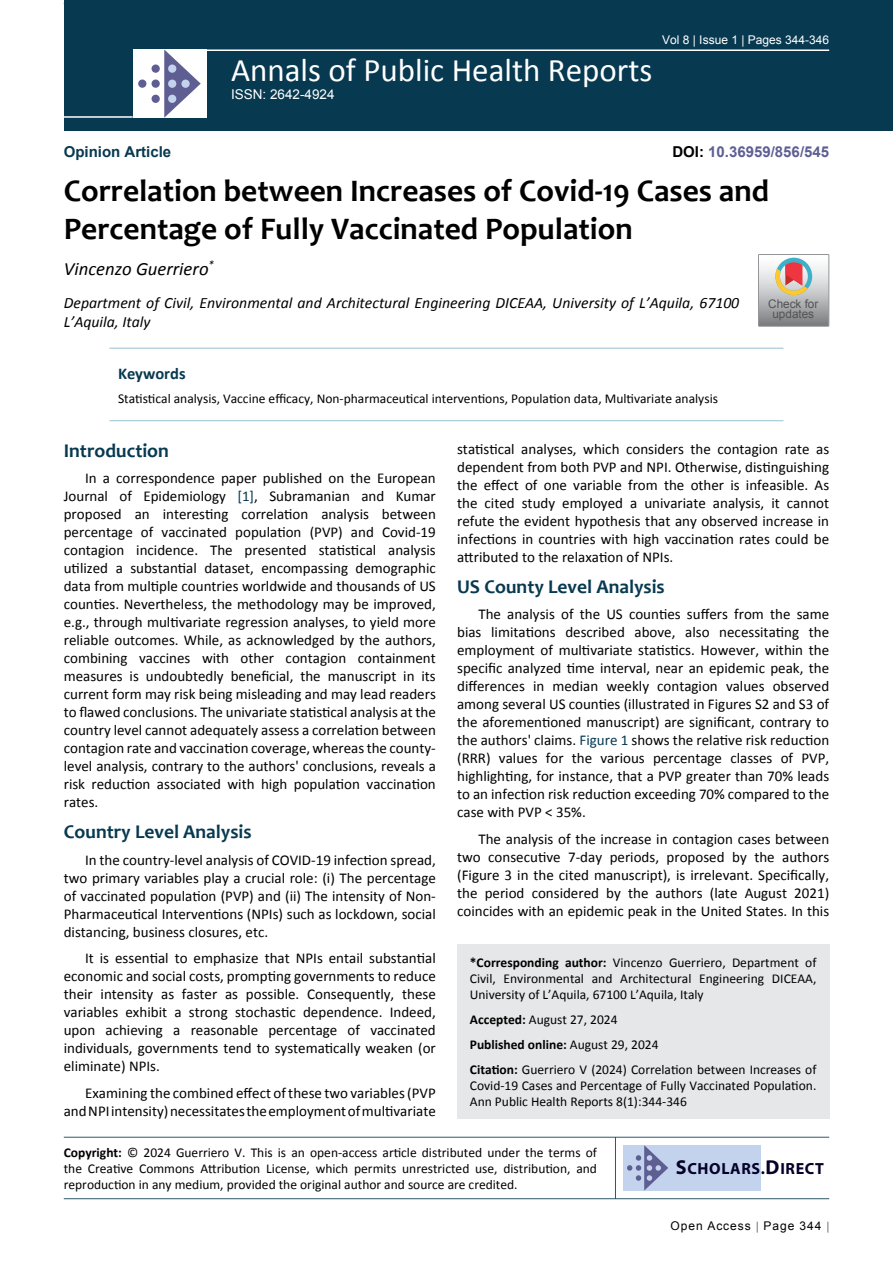
<style>
.page{position:relative;width:893px;height:1263px;background:#fff}
.page>*{position:absolute;margin:0;border:0;box-sizing:border-box;transform-origin:0 0}
.t1{font:33px "Calibri";color:#fff}
.t2{font:700 31.5px/37.8px "Candara";color:#000}
.t3{font:700 19.5px "Candara";color:#073950}
.t4{font:italic 18.75px "Calibri";color:#000}
.t5{font:700 16.5px "Calibri";color:#073950}
.t6{font:700 16.2px "Myriad Pro";letter-spacing:.04em;color:#050128}
.t7{font:italic 15.75px/18.9px "Calibri";color:#000}
.t8{font:15px/18px "Calibri";color:#000;text-align:justify}
.t9{font:700 15px "Arial";color:#5e5f93}
.t10{font:700 15px "Arial";color:#073950}
.t11{font:13.5px/16.2px "Calibri";color:#000;text-align:justify}
.t12{font:13.5px "Arial";color:#fff}
.t13{font:12px "Arial";color:#fff}
.t14{font:12px "Arial";letter-spacing:.08em;color:#000}
.t15{font:11.85px/10.2px "Arial";color:#535353;text-align:center}
.s1{color:#000}
.s2{color:#073950}
.s3{font-weight:700}
.s4{font-size:20.25px}
</style>
<div class="page">
<div style="left:64px;top:0;width:829px;height:131px;background:#073950"></div>
<hr style="left:204px;top:49px;width:625px;height:2px;background:#fff">
<hr style="left:64px;top:116px;width:69px;height:2px;background:#fff">
<div style="left:133px;top:49px;width:74px;height:69px;background:#fff"></div>
<svg style="left:164px;top:49px;width:37px;height:69px"></svg>
<div style="left:152px;top:65px;width:8px;height:8px;background:#5e5e92;border-radius:50%"></div>
<div style="left:138px;top:80px;width:8px;height:8px;background:#5e5e92;border-radius:50%"></div>
<div style="left:152px;top:80px;width:8px;height:8px;background:#5e5e92;border-radius:50%"></div>
<div style="left:168px;top:80px;width:8px;height:8px;background:#c3d3ee;border-radius:50%"></div>
<div style="left:181px;top:80px;width:9px;height:8px;background:#c3d3ee;border-radius:50%"></div>
<div style="left:168px;top:95px;width:8px;height:8px;background:#c3d3ee;border-radius:50%"></div>
<div style="left:168px;top:65px;width:8px;height:8px;background:#c3d3ee;border-radius:50%"></div>
<div style="left:152px;top:95px;width:8px;height:8px;background:#5e5e92;border-radius:50%"></div>
<hr style="left:64px;top:1137px;width:765px;height:1px;background:#073950">
<hr style="left:64px;top:1198px;width:765px;height:1px;background:#073950">
<hr style="left:615px;top:1137px;width:1px;height:62px;background:#073950">
<div style="left:623px;top:1145px;width:138px;height:45px;background:#c3d3ee"></div>
<svg style="left:627px;top:1145px;width:41px;height:45px"></svg>
<div style="left:457px;top:944px;width:372px;height:175px;background:#e6e7e8"></div>
<hr style="left:109px;top:348px;width:674px;height:1px;background:#98c0d2">
<hr style="left:109px;top:420px;width:674px;height:1px;background:#98c0d2">
<svg style="left:758px;top:254px;width:71px;height:72px;background:#bcb6b3"></svg>
<p class="t10" style="left:64px;top:142px;width:109px">Opinion Article</p>
<h1 class="t1" style="left:231px;top:49px;width:423px">Annals of Public Health Reports</h1>
<p class="t12" style="left:231px;top:86px;width:105px">ISSN: 2642-4924</p>
<p class="t13" style="left:662px;top:32px;width:169px">Vol 8 | Issue 1 | Pages 344-346</p>
<p class="t9" style="left:672px;top:142px;width:158px"><span class="s1">DOI:</span> 10.36959/856/545</p>
<h2 class="t2" style="left:64px;top:172px;width:707px">Correlation between Increases of Covid-19 Cases and<br>Percentage of Fully Vaccinated Population</h2>
<p class="t4" style="left:64px;top:256px;width:152px">Vincenzo Guerriero<sup>*</sup></p>
<p class="t7" style="left:64px;top:292px;width:677px">Department of Civil, Environmental and Architectural Engineering DICEAA, University of L’Aquila, 67100<br>L’Aquila, Italy</p>
<p class="t15" style="left:768px;top:299px;width:52px">Check for updates</p>
<p class="t5" style="left:118px;top:363px;width:69px">Keywords</p>
<p class="t11" style="left:118px;top:391px;width:601px">Statistical analysis, Vaccine efficacy, Non-pharmaceutical interventions, Population data, Multivariate analysis</p>
<h3 class="t3" style="left:64px;top:438px;width:107px">Introduction</h3>
<p class="t8" style="left:64px;top:469px;width:374px;text-indent:21px">In a correspondence paper published on the European Journal of Epidemiology <span class="s2">[1]</span>, Subramanian and Kumar proposed an interesting correlation analysis between percentage of vaccinated population (PVP) and Covid-19 contagion incidence. The presented statistical analysis utilized a substantial dataset, encompassing demographic data from multiple countries worldwide and thousands of US counties. Nevertheless, the methodology may be improved, e.g., through multivariate regression analyses, to yield more reliable outcomes. While, as acknowledged by the authors, combining vaccines with other contagion containment measures is undoubtedly beneficial, the manuscript in its current form may risk being misleading and may lead readers to flawed conclusions. The univariate statistical analysis at the country level cannot adequately assess a correlation between contagion rate and vaccination coverage, whereas the county&shy;level analysis, contrary to the authors' conclusions, reveals a risk reduction associated with high population vaccination rates.</p>
<h3 class="t3" style="left:64px;top:819px;width:189px">Country Level Analysis</h3>
<p class="t8" style="left:64px;top:851px;width:374px;text-indent:21px">In the country-level analysis of COVID-19 infection spread, two primary variables play a crucial role: (i) The percentage of vaccinated population (PVP) and (ii) The intensity of Non-Pharmaceutical Interventions (NPIs) such as lockdown, social distancing, business closures, etc.</p>
<p class="t8" style="left:64px;top:949px;width:374px;text-indent:21px">It is essential to emphasize that NPIs entail substantial economic and social costs, prompting governments to reduce their intensity as faster as possible. Consequently, these variables exhibit a strong stochastic dependence. Indeed, upon achieving a reasonable percentage of vaccinated individuals, governments tend to systematically weaken (or eliminate) NPIs.</p>
<p class="t8" style="left:64px;top:1084px;width:374px;text-align:right">Examining the combined effect of these two variables (PVP and NPI intensity) necessitates the employment of multivariate</p>
<p class="t8" style="left:457px;top:440px;width:374px">statistical analyses, which considers the contagion rate as dependent from both PVP and NPI. Otherwise, distinguishing the effect of one variable from the other is infeasible. As the cited study employed a univariate analysis, it cannot refute the evident hypothesis that any observed increase in infections in countries with high vaccination rates could be attributed to the relaxation of NPIs.</p>
<h3 class="t3" style="left:457px;top:574px;width:209px">US County Level Analysis</h3>
<p class="t8" style="left:457px;top:605px;width:374px;text-indent:21px">The analysis of the US counties suffers from the same bias limitations described above, also necessitating the employment of multivariate statistics. However, within the specific analyzed time interval, near an epidemic peak, the differences in median weekly contagion values observed among several US counties (illustrated in Figures S2 and S3 of the aforementioned manuscript) are significant, contrary to the authors' claims. <span class="s2">Figure 1</span> shows the relative risk reduction (RRR) values for the various percentage classes of PVP, highlighting, for instance, that a PVP greater than 70% leads to an infection risk reduction exceeding 70% compared to the case with PVP &lt; 35%.</p>
<p class="t8" style="left:457px;top:830px;width:374px;text-indent:21px">The analysis of the increase in contagion cases between two consecutive 7-day periods, proposed by the authors (Figure 3 in the cited manuscript), is irrelevant. Specifically, the period considered by the authors (late August 2021) coincides with an epidemic peak in the United States. In this</p>
<p class="t11" style="left:470px;top:954px;width:348px"><span class="s3">*Corresponding author:</span> Vincenzo Guerriero, Department of Civil, Environmental and Architectural Engineering DICEAA, University of L’Aquila, 67100 L’Aquila, Italy</p>
<p class="t11" style="left:470px;top:1007px;width:348px;line-height:24.8px;text-align:left"><span class="s3">Accepted:</span> August 27, 2024<br><span class="s3">Published online:</span> August 29, 2024<br><span class="s3">Citation:</span> Guerriero V (2024) Correlation between Increases of</p>
<p class="t11" style="left:470px;top:1077px;width:348px">Covid-19 Cases and Percentage of Fully Vaccinated Population.<br>Ann Public Health Reports 8(1):344-346</p>
<p class="t11" style="left:64px;top:1144px;width:535px"><span class="s3">Copyright:</span> © 2024 Guerriero V. This is an open-access article distributed under the terms of the Creative Commons Attribution License, which permits unrestricted use, distribution, and reproduction in any medium, provided the original author and source are credited.</p>
<p class="t6" style="left:676px;top:1158px;width:150px"><span class="s4">S</span>CHOLARS.<span class="s4">D</span>IRECT</p>
<p class="t14" style="left:670px;top:1218px;width:152px">Open Access Page 344</p>
</div>
